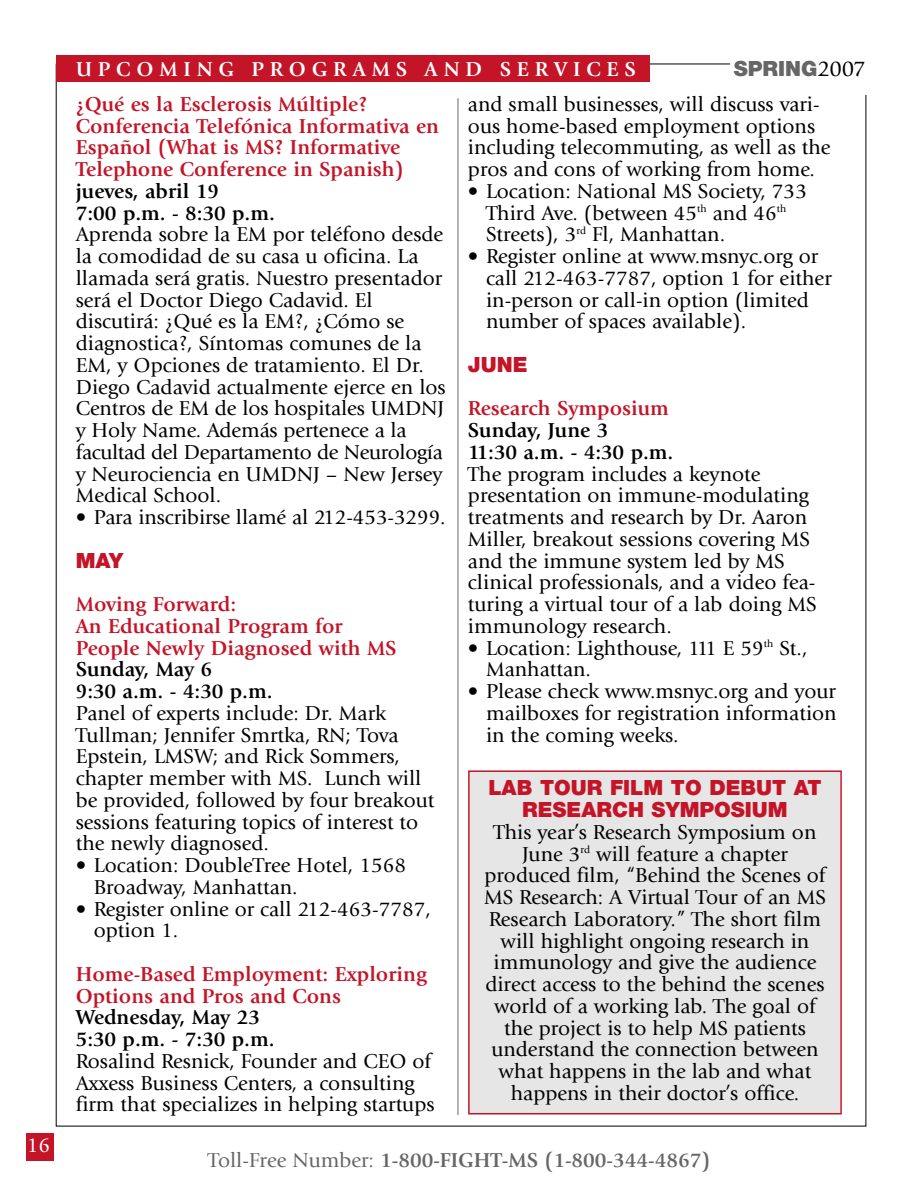
<style>
.page{position:relative;width:918px;height:1188px;background:#fff}
.page>*{position:absolute;margin:0;border:0;box-sizing:border-box;transform-origin:0 0}
.t1{font:21px/21.8px "Giovanni";color:#000}
.t2{font:700 21px/21.8px "Giovanni";color:#c41427}
.t3{font:700 21px/21.8px "Giovanni";color:#000}
.t4{font:700 21px "Giovanni";color:#666}
.t5{font:900 21px/21.8px "Helvetica Neue";color:#c41427;text-align:center}
.t6{font:700 21px "Giovanni";letter-spacing:.28em;color:#fff}
.t7{font:900 21px "Helvetica Neue";color:#666}
.t8{font:21px "Giovanni";color:#fff}
.s1{font-family:"Giovanni";font-weight:400;font-size:22.5px;color:#000}
.s2{font-weight:400}
</style>
<div class="page">
<div style="left:26px;top:1133px;width:28px;height:28px;background:#c41427"></div>
<div style="left:56px;top:56px;width:594px;height:26px;background:#c41427"></div>
<hr style="left:458px;top:98px;width:1px;height:1017px;background:#666">
<div style="left:470px;top:772px;width:370px;height:341px;background:#e6e6e6"></div>
<div style="left:468px;top:770px;width:374px;height:344px;border:2px solid #c41427"></div>
<p class="t8" style="left:27px;top:1136px;width:25px">16</p>
<p class="t6" style="left:76px;top:61px;width:561px">UPCOMING PROGRAMS AND SERVICES</p>
<p class="t7" style="left:734px;top:61px;width:134px">SPRING<span class="s1">2007</span></p>
<p class="t2" style="left:76px;top:95px;width:365px">¿Qué es la Esclerosis Múltiple?<br>Conferencia Telefónica Informativa en Español (What is MS? Informative Telephone Conference in Spanish)</p>
<p class="t3" style="left:76px;top:182px;width:201px">jueves, abril 19<br>7:00 p.m. - 8:30 p.m.</p>
<p class="t1" style="left:76px;top:225px;width:372px">Aprenda sobre la EM por teléfono desde la comodidad de su casa u oficina. La llamada será gratis. Nuestro presentador será el Doctor Diego Cadavid. El discutirá: ¿Qué es la EM?, ¿Cómo se diagnostica?, Síntomas comunes de la EM, y Opciones de tratamiento. El Dr.<br>Diego Cadavid actualmente ejerce en los Centros de EM de los hospitales UMDNJ y Holy Name. Además pertenece a la facultad del Departamento de Neurología y Neurociencia en UMDNJ – New Jersey Medical School.</p>
<p class="t1" style="left:76px;top:508px;width:372px">• Para inscribirse llamé al 212-453-3299.</p>
<p class="t5" style="left:76px;top:551px;width:49px">MAY</p>
<p class="t2" style="left:76px;top:595px;width:322px">Moving Forward:<br>An Educational Program for<br>People Newly Diagnosed with MS</p>
<p class="t3" style="left:76px;top:660px;width:198px">Sunday, May 6<br>9:30 a.m. - 4:30 p.m.</p>
<p class="t1" style="left:76px;top:704px;width:360px">Panel of experts include: Dr. Mark Tullman; Jennifer Smrtka, RN; Tova Epstein, LMSW; and Rick Sommers, chapter member with MS. Lunch will be provided, followed by four breakout sessions featuring topics of interest to the newly diagnosed.</p>
<p class="t1" style="left:94px;top:856px;width:314px;text-indent:-18px">• Location: DoubleTree Hotel, 1568<br>Broadway, Manhattan.</p>
<p class="t1" style="left:94px;top:900px;width:339px;text-indent:-18px">• Register online or call 212-463-7787, option 1.</p>
<p class="t2" style="left:76px;top:965px;width:353px">Home-Based Employment: Exploring<br>Options and Pros and Cons</p>
<p class="t3" style="left:76px;top:1008px;width:200px">Wednesday, May 23<br>5:30 p.m. - 7:30 p.m.</p>
<p class="t1" style="left:76px;top:1052px;width:360px">Rosalind Resnick, Founder and CEO of<br>Axxess Business Centers, a consulting firm that specializes in helping startups</p>
<p class="t1" style="left:468px;top:95px;width:364px">and small businesses, will discuss vari&shy;ous home-based employment options including telecommuting, as well as the pros and cons of working from home.</p>
<p class="t1" style="left:486px;top:182px;width:322px;text-indent:-18px">• Location: National MS Society, 733<br>Third Ave. (between 45<sup>th</sup> and 46<sup>th<br></sup>Streets), 3<sup>rd</sup> Fl, Manhattan.</p>
<p class="t1" style="left:486px;top:247px;width:347px;text-indent:-18px">• Register online at www.msnyc.org or call 212-463-7787, option 1 for either in-person or call-in option (limited number of spaces available).</p>
<p class="t5" style="left:468px;top:355px;width:61px">JUNE</p>
<p class="t2" style="left:468px;top:399px;width:202px">Research Symposium</p>
<p class="t3" style="left:468px;top:421px;width:207px">Sunday, June 3<br>11:30 a.m. - 4:30 p.m.</p>
<p class="t1" style="left:468px;top:465px;width:350px">The program includes a keynote presentation on immune-modulating treatments and research by Dr. Aaron Miller, breakout sessions covering MS and the immune system led by MS clinical professionals, and a video fea&shy;turing a virtual tour of a lab doing MS immunology research.</p>
<p class="t1" style="left:486px;top:639px;width:323px;text-indent:-18px">• Location: Lighthouse, 111 E 59<sup>th</sup> St.,<br>Manhattan.</p>
<p class="t1" style="left:486px;top:682px;width:352px;text-align:justify;text-indent:-18px">• Please check www.msnyc.org and your mailboxes for registration information in the coming weeks.</p>
<p class="t5" style="left:488px;top:779px;width:335px">LAB TOUR FILM TO DEBUT AT<br>RESEARCH SYMPOSIUM</p>
<p class="t1" style="left:484px;top:823px;width:343px;text-align:center">This year’s Research Symposium on June 3<sup>rd</sup> will feature a chapter produced film, “Behind the Scenes of MS Research: A Virtual Tour of an MS Research Laboratory.” The short film will highlight ongoing research in immunology and give the audience direct access to the behind the scenes world of a working lab. The goal of the project is to help MS patients understand the connection between what happens in the lab and what happens in their doctor’s office.</p>
<p class="t4" style="left:208px;top:1152px;width:504px"><span class="s2">Toll-Free Number:</span> 1-800-FIGHT-MS (1-800-344-4867)</p>
</div>
